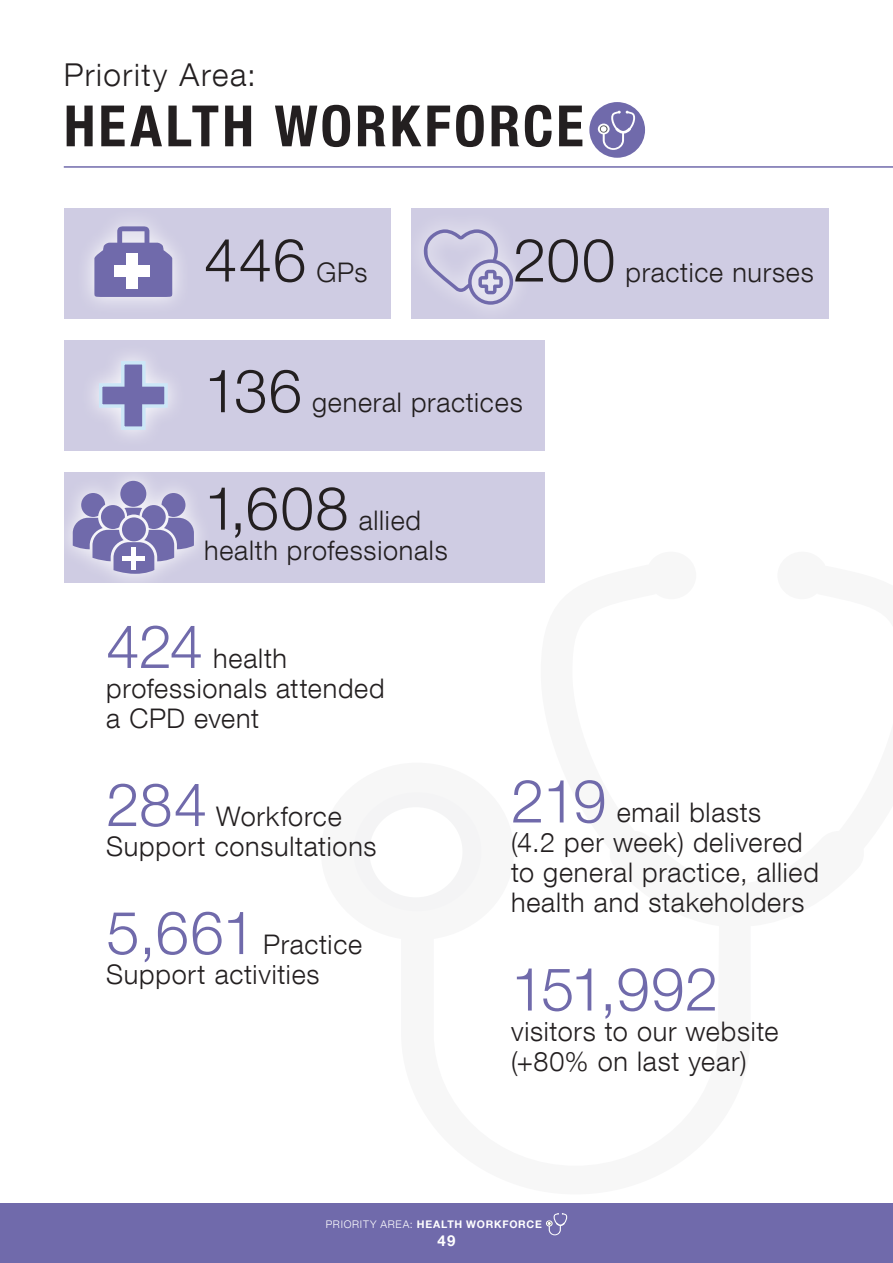
<style>
.page{position:relative;width:893px;height:1263px;background:#fff}
.page>*{position:absolute;margin:0;border:0;box-sizing:border-box;transform-origin:0 0}
._2020_stat{font:300 60px "Helvetica Neue LT Com";letter-spacing:-.015em;color:#706aab}
._2020_stat-2{font:300 60px "Helvetica Neue LT Com";letter-spacing:.02em;color:#231f20}
.t1{font:700 condensed 57px "Helvetica Neue LT Com";letter-spacing:.05em;color:#231f20}
.t2{font:300 31.5px "Helvetica Neue LT Com";letter-spacing:.05em;color:#231f20}
._2020_stat-3{font:300 27px/30px "Helvetica Neue LT Com";letter-spacing:.03em;color:#231f20}
.t3{font:700 15px "Helvetica Neue LT Com";color:#fff}
.t4{font:700 10.5px "Helvetica Neue LT Com";letter-spacing:.075em;color:#fff}
.s1{font-weight:300}
</style>
<div class="page">
<div style="left:0;top:1203px;width:893px;height:60px;background:#706aab"></div>
<svg style="left:546px;top:1213px;width:21px;height:22px"></svg>
<div style="left:64px;top:208px;width:326px;height:111px;background:#cfcce3"></div>
<div style="left:412px;top:208px;width:417px;height:111px;background:#cfcce3"></div>
<div style="left:64px;top:340px;width:480px;height:111px;background:#cfcce3"></div>
<div style="left:64px;top:472px;width:480px;height:111px;background:#cfcce3"></div>
<div style="left:353px;top:792px;width:128px;height:119px;background:#f4f4f5;border-radius:50%"></div>
<div style="left:369px;top:807px;width:93px;height:90px;background:#fff;border-radius:50%"></div>
<div style="left:54px;top:462px;width:159px;height:130px;background:#fff;opacity:.85"></div>
<div style="left:120px;top:481px;width:26px;height:26px;background:#706aab;border-radius:50%"></div>
<svg style="left:73px;top:493px;width:121px;height:81px"></svg>
<hr style="left:132px;top:547px;width:4px;height:22px;background:#fff">
<hr style="left:123px;top:556px;width:22px;height:4px;background:#fff">
<div style="left:76px;top:207px;width:115px;height:109px;background:#fff;opacity:.85"></div>
<svg style="left:94px;top:226px;width:78px;height:71px"></svg>
<div style="left:127px;top:253px;width:11px;height:36px;background:#fff"></div>
<div style="left:114px;top:265px;width:36px;height:11px;background:#fff"></div>
<div style="left:405px;top:211px;width:126px;height:112px;background:#fff;opacity:.85"></div>
<svg style="left:423px;top:229px;width:90px;height:76px"></svg>
<svg style="left:97px;top:359px;width:72px;height:73px"></svg>
<hr style="left:64px;top:166px;width:829px;height:2px;background:#706aab">
<div style="left:589px;top:102px;width:56px;height:56px;background:#706aab;border-radius:50%"></div>
<svg style="left:598px;top:111px;width:37px;height:39px"></svg>
<p class="t2" style="left:64px;top:56px;width:194px">Priority Area:</p>
<p class="t1" style="left:64px;top:92px;width:521px">HEALTH WORKFORCE</p>
<p class="_2020_stat-2" style="left:204px;top:223px;width:104px">446</p>
<p class="_2020_stat-3" style="left:316px;top:256px;width:53px">GPs</p>
<p class="_2020_stat-2" style="left:513px;top:223px;width:104px">200</p>
<p class="_2020_stat-3" style="left:625px;top:256px;width:190px">practice nurses</p>
<p class="_2020_stat-2" style="left:204px;top:354px;width:99px">136</p>
<p class="_2020_stat-3" style="left:312px;top:387px;width:212px">general practices</p>
<p class="_2020_stat-2" style="left:204px;top:472px;width:146px">1,608</p>
<p class="_2020_stat-3" style="left:204px;top:504px;width:245px;text-indent:155px">allied health professionals</p>
<p class="_2020_stat" style="left:106px;top:610px;width:98px">424</p>
<p class="_2020_stat-3" style="left:106px;top:643px;width:280px;text-indent:107px">health professionals attended a CPD event</p>
<p class="_2020_stat" style="left:106px;top:768px;width:102px">284</p>
<p class="_2020_stat-3" style="left:106px;top:801px;width:272px;text-indent:110px">Workforce<br>Support consultations</p>
<p class="_2020_stat" style="left:106px;top:896px;width:151px">5,661</p>
<p class="_2020_stat-3" style="left:106px;top:929px;width:257px;text-indent:157px">Practice<br>Support activities</p>
<p class="_2020_stat" style="left:511px;top:764px;width:97px">219</p>
<p class="_2020_stat-3" style="left:511px;top:797px;width:309px;text-indent:106px">email blasts<br>(4.2 per week) delivered to general practice, allied health and stakeholders</p>
<p class="_2020_stat" style="left:511px;top:952px;width:209px">151,992</p>
<p class="_2020_stat-3" style="left:511px;top:1015px;width:269px">visitors to our website (+80% on last year)</p>
<p class="t4" style="left:326px;top:1217px;width:218px"><span class="s1">PRIORITY AREA:</span> HEALTH WORKFORCE</p>
<p class="t3" style="left:438px;top:1231px;width:19px">49</p>
</div>
